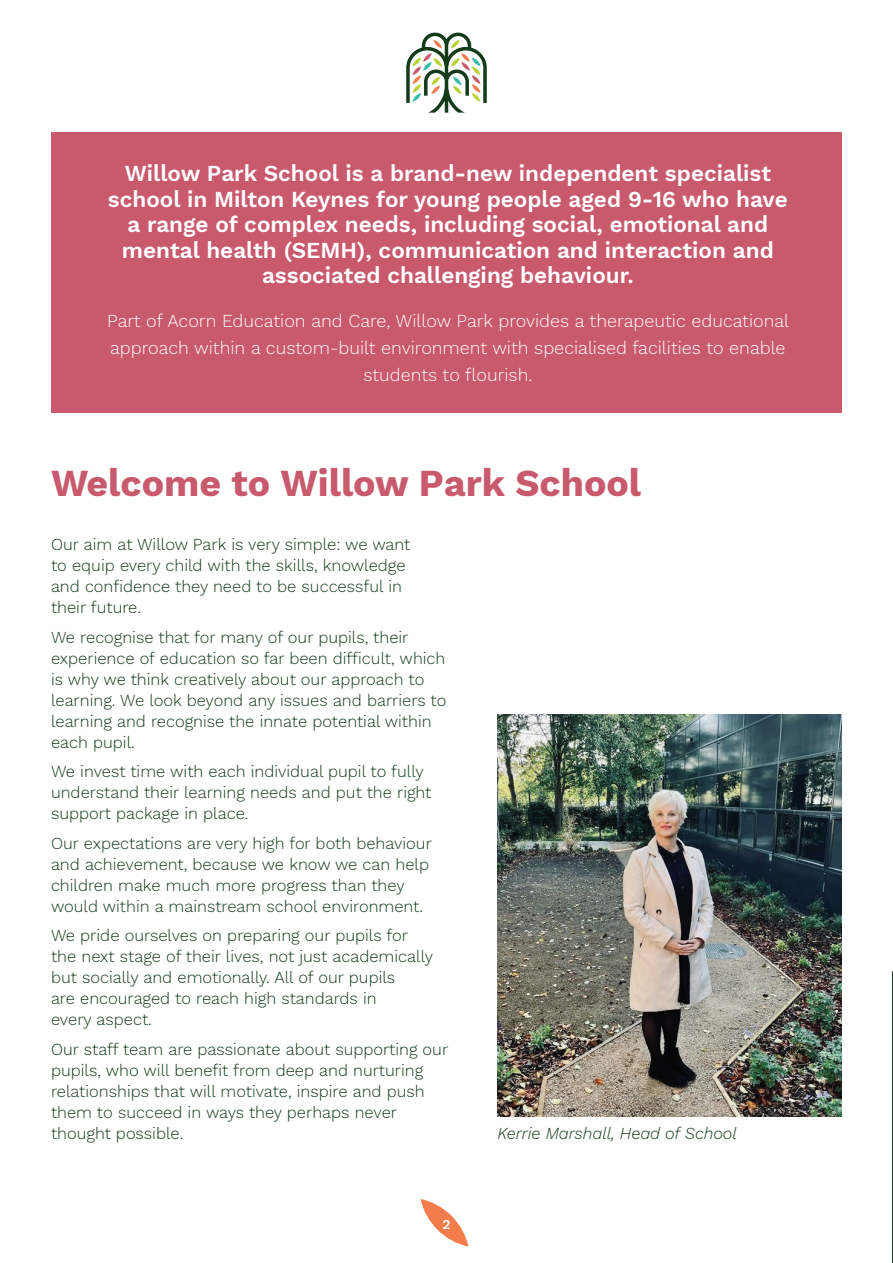
<style>
.page{position:relative;width:893px;height:1263px;background:#fff}
.page>*{position:absolute;margin:0;border:0;box-sizing:border-box;transform-origin:0 0}
.t1{font:700 37.5px "Work Sans";color:#c9596d}
.t2{font:600 22.5px/25.5px "Work Sans";color:#fff;text-align:center}
.t3{font:300 18px/27px "Work Sans";color:#fff;text-align:center}
.t4{font:300 16.5px/21px "Work Sans";color:#133a19}
.t5{font:italic 300 16.5px "Work Sans";color:#133a19}
.t6{font:600 13.5px "Work Sans";color:#fff}
</style>
<div class="page">
<div style="left:51px;top:132px;width:791px;height:280px;background:#c9596d"></div>
<hr style="left:892px;top:990px;width:1px;height:273px;background:#153a1a">
<svg style="left:892px;top:971px;width:1px;height:19px"></svg>
<svg style="left:421px;top:1199px;width:47px;height:48px"></svg>
<svg style="left:406px;top:33px;width:81px;height:80px"></svg>
<img style="left:497px;top:714px;width:345px;height:402px">
<p class="t2" style="left:108px;top:160px;width:681px">Willow Park School is a brand-new independent specialist school in Milton Keynes for young people aged 9-16 who have a range of complex needs, including social, emotional and mental health (SEMH), communication and interaction and associated challenging behaviour.</p>
<p class="t3" style="left:107px;top:307px;width:684px">Part of Acorn Education and Care, Willow Park provides a therapeutic educational approach within a custom-built environment with specialised facilities to enable students to flourish.</p>
<h1 class="t1" style="left:51px;top:454px;width:592px">Welcome to Willow Park School</h1>
<p class="t4" style="left:51px;top:533px;width:361px">Our aim at Willow Park is very simple: we want to equip every child with the skills, knowledge and confidence they need to be successful in their future.</p>
<p class="t4" style="left:51px;top:626px;width:397px">We recognise that for many of our pupils, their experience of education so far been difficult, which is why we think creatively about our approach to learning. We look beyond any issues and barriers to learning and recognise the innate potential within each pupil.</p>
<p class="t4" style="left:51px;top:760px;width:382px">We invest time with each individual pupil to fully understand their learning needs and put the right support package in place.</p>
<p class="t4" style="left:51px;top:832px;width:382px">Our expectations are very high for both behaviour and achievement, because we know we can help children make much more progress than they would within a mainstream school environment.</p>
<p class="t4" style="left:51px;top:924px;width:384px">We pride ourselves on preparing our pupils for the next stage of their lives, not just academically but socially and emotionally. All of our pupils<br>are encouraged to reach high standards in<br>every aspect.</p>
<p class="t4" style="left:51px;top:1038px;width:399px">Our staff team are passionate about supporting our pupils, who will benefit from deep and nurturing relationships that will motivate, inspire and push them to succeed in ways they perhaps never thought possible.</p>
<p class="t6" style="left:442px;top:1214px;width:9px">2</p>
<p class="t5" style="left:497px;top:1121px;width:241px">Kerrie Marshall, Head of School</p>
</div>
